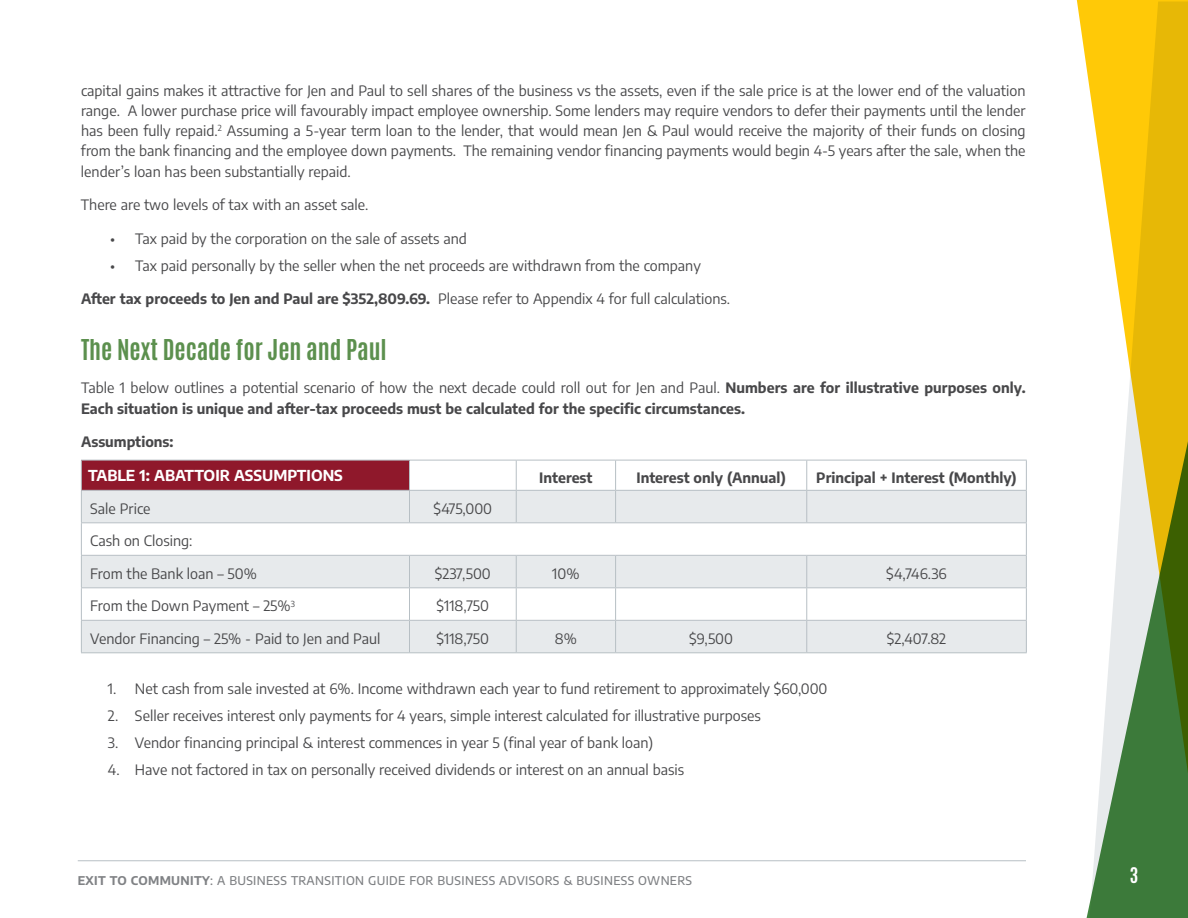
<style>
.page{position:relative;width:1188px;height:918px;background:#fff}
.page>*{position:absolute;margin:0;border:0;box-sizing:border-box;transform-origin:0 0}
.t1{font:700 24px "Antonio";color:#5c904e}
.t2{font:700 18px "Antonio";color:#fff}
.t3{font:700 15px "Encode Sans";color:#fff}
.t4{font:14.25px/20.2px "Encode Sans";color:#48484a;text-align:justify}
.t5{font:700 14.25px/20.2px "Encode Sans";color:#48484a}
.t6{font:500 12px "Encode Sans";letter-spacing:.03em;color:#808285}
.s1{font-weight:400}
.s2{font-weight:700}
</style>
<div class="page">
<svg style="left:1076px;top:0;width:112px;height:193px;background:#f7ca27"></svg>
<svg style="left:1086px;top:193px;width:102px;height:725px"></svg>
<hr style="left:78px;top:860px;width:948px;height:1px;background:#b7bfc4">
<div style="left:81px;top:460px;width:329px;height:30px;background:#8f182b"></div>
<div style="left:82px;top:491px;width:944px;height:161px;background:#e7eaec"></div>
<svg style="left:82px;top:523px;width:944px;height:97px"></svg>
<hr style="left:81px;top:460px;width:329px;height:1px;background:#b7bfc4">
<hr style="left:81px;top:460px;width:1px;height:30px;background:#b7bfc4">
<hr style="left:410px;top:460px;width:106px;height:1px;background:#b7bfc4">
<hr style="left:409px;top:460px;width:1px;height:30px;background:#b7bfc4">
<hr style="left:516px;top:460px;width:100px;height:1px;background:#b7bfc4">
<hr style="left:516px;top:460px;width:1px;height:30px;background:#b7bfc4">
<hr style="left:616px;top:460px;width:191px;height:1px;background:#b7bfc4">
<hr style="left:615px;top:460px;width:1px;height:30px;background:#b7bfc4">
<hr style="left:807px;top:460px;width:220px;height:1px;background:#b7bfc4">
<hr style="left:806px;top:460px;width:1px;height:30px;background:#b7bfc4">
<hr style="left:1026px;top:460px;width:1px;height:30px;background:#b7bfc4">
<hr style="left:409px;top:491px;width:1px;height:31px;background:#b7bfc4">
<hr style="left:516px;top:491px;width:1px;height:31px;background:#b7bfc4">
<hr style="left:615px;top:491px;width:1px;height:31px;background:#b7bfc4">
<hr style="left:806px;top:491px;width:1px;height:31px;background:#b7bfc4">
<hr style="left:81px;top:522px;width:329px;height:1px;background:#b7bfc4">
<hr style="left:410px;top:522px;width:106px;height:1px;background:#b7bfc4">
<hr style="left:516px;top:522px;width:100px;height:1px;background:#b7bfc4">
<hr style="left:616px;top:522px;width:191px;height:1px;background:#b7bfc4">
<hr style="left:807px;top:522px;width:220px;height:1px;background:#b7bfc4">
<hr style="left:81px;top:555px;width:329px;height:1px;background:#b7bfc4">
<hr style="left:410px;top:555px;width:106px;height:1px;background:#b7bfc4">
<hr style="left:409px;top:556px;width:1px;height:31px;background:#b7bfc4">
<hr style="left:516px;top:555px;width:100px;height:1px;background:#b7bfc4">
<hr style="left:516px;top:556px;width:1px;height:31px;background:#b7bfc4">
<hr style="left:616px;top:555px;width:191px;height:1px;background:#b7bfc4">
<hr style="left:615px;top:556px;width:1px;height:31px;background:#b7bfc4">
<hr style="left:807px;top:555px;width:220px;height:1px;background:#b7bfc4">
<hr style="left:806px;top:556px;width:1px;height:31px;background:#b7bfc4">
<hr style="left:81px;top:587px;width:329px;height:1px;background:#b7bfc4">
<hr style="left:410px;top:587px;width:106px;height:1px;background:#b7bfc4">
<hr style="left:409px;top:588px;width:1px;height:32px;background:#b7bfc4">
<hr style="left:516px;top:587px;width:100px;height:1px;background:#b7bfc4">
<hr style="left:516px;top:588px;width:1px;height:32px;background:#b7bfc4">
<hr style="left:616px;top:587px;width:191px;height:1px;background:#b7bfc4">
<hr style="left:615px;top:588px;width:1px;height:32px;background:#b7bfc4">
<hr style="left:807px;top:587px;width:220px;height:1px;background:#b7bfc4">
<hr style="left:806px;top:588px;width:1px;height:32px;background:#b7bfc4">
<hr style="left:81px;top:620px;width:329px;height:1px;background:#b7bfc4">
<hr style="left:410px;top:620px;width:106px;height:1px;background:#b7bfc4">
<hr style="left:409px;top:621px;width:1px;height:31px;background:#b7bfc4">
<hr style="left:516px;top:620px;width:100px;height:1px;background:#b7bfc4">
<hr style="left:516px;top:621px;width:1px;height:31px;background:#b7bfc4">
<hr style="left:616px;top:620px;width:191px;height:1px;background:#b7bfc4">
<hr style="left:615px;top:621px;width:1px;height:31px;background:#b7bfc4">
<hr style="left:807px;top:620px;width:220px;height:1px;background:#b7bfc4">
<hr style="left:806px;top:621px;width:1px;height:31px;background:#b7bfc4">
<hr style="left:81px;top:490px;width:329px;height:1px;background:#b7bfc4">
<hr style="left:81px;top:491px;width:1px;height:31px;background:#b7bfc4">
<hr style="left:410px;top:490px;width:106px;height:1px;background:#b7bfc4">
<hr style="left:516px;top:490px;width:100px;height:1px;background:#b7bfc4">
<hr style="left:616px;top:490px;width:191px;height:1px;background:#b7bfc4">
<hr style="left:807px;top:490px;width:220px;height:1px;background:#b7bfc4">
<hr style="left:1026px;top:491px;width:1px;height:31px;background:#b7bfc4">
<hr style="left:81px;top:523px;width:1px;height:32px;background:#b7bfc4">
<hr style="left:1026px;top:523px;width:1px;height:32px;background:#b7bfc4">
<hr style="left:81px;top:556px;width:1px;height:31px;background:#b7bfc4">
<hr style="left:1026px;top:556px;width:1px;height:31px;background:#b7bfc4">
<hr style="left:81px;top:588px;width:1px;height:32px;background:#b7bfc4">
<hr style="left:1026px;top:588px;width:1px;height:32px;background:#b7bfc4">
<hr style="left:81px;top:621px;width:1px;height:31px;background:#b7bfc4">
<hr style="left:1026px;top:621px;width:1px;height:31px;background:#b7bfc4">
<hr style="left:81px;top:652px;width:329px;height:1px;background:#b7bfc4">
<hr style="left:410px;top:652px;width:106px;height:1px;background:#b7bfc4">
<hr style="left:516px;top:652px;width:100px;height:1px;background:#b7bfc4">
<hr style="left:616px;top:652px;width:191px;height:1px;background:#b7bfc4">
<hr style="left:807px;top:652px;width:220px;height:1px;background:#b7bfc4">
<p class="t4" style="left:81px;top:80px;width:946px">capital gains makes it attractive for Jen and Paul to sell shares of the business vs the assets, even if the sale price is at the lower end of the valuation range. A lower purchase price will favourably impact employee ownership. Some lenders may require vendors to defer their payments until the lender has been fully repaid.<sup>2</sup> Assuming a 5-year term loan to the lender, that would mean Jen &amp; Paul would receive the majority of their funds on closing from the bank financing and the employee down payments. The remaining vendor financing payments would begin 4-5 years after the sale, when the lender’s loan has been substantially repaid.</p>
<p class="t4" style="left:81px;top:194px;width:289px">There are two levels of tax with an asset sale.</p>
<p class="t4" style="left:110px;top:227px;width:358px">• Tax paid by the corporation on the sale of assets and</p>
<p class="t4" style="left:110px;top:255px;width:592px">• Tax paid personally by the seller when the net proceeds are withdrawn from the company</p>
<p class="t5" style="left:81px;top:288px;width:651px">After tax proceeds to Jen and Paul are $352,809.69. <span class="s1">Please refer to Appendix 4 for full calculations.</span></p>
<h1 class="t1" style="left:81px;top:331px;width:307px">The Next Decade for Jen and Paul</h1>
<p class="t5" style="left:81px;top:377px;width:946px"><span class="s1">Table 1 below outlines a potential scenario of how the next decade could roll out for Jen and Paul.</span> Numbers are for illustrative purposes only.<br>Each situation is unique and after-tax proceeds must be calculated for the specific circumstances.</p>
<p class="t5" style="left:81px;top:431px;width:94px">Assumptions:</p>
<p class="t3" style="left:88px;top:466px;width:256px">TABLE 1: ABATTOIR ASSUMPTIONS</p>
<p class="t5" style="left:539px;top:467px;width:55px">Interest</p>
<p class="t5" style="left:636px;top:467px;width:151px">Interest only (Annual)</p>
<p class="t5" style="left:816px;top:467px;width:202px">Principal + Interest (Monthly)</p>
<p class="t4" style="left:90px;top:498px;width:62px">Sale Price</p>
<p class="t4" style="left:434px;top:498px;width:60px">$475,000</p>
<p class="t4" style="left:90px;top:530px;width:104px">Cash on Closing:</p>
<p class="t4" style="left:90px;top:563px;width:168px">From the Bank loan – 50%</p>
<p class="t4" style="left:435px;top:563px;width:57px">$237,500</p>
<p class="t4" style="left:552px;top:563px;width:29px">10%</p>
<p class="t4" style="left:886px;top:563px;width:62px">$4,746.36</p>
<p class="t4" style="left:90px;top:595px;width:206px">From the Down Payment – 25%<sup>3</sup></p>
<p class="t4" style="left:437px;top:595px;width:54px">$118,750</p>
<p class="t4" style="left:90px;top:628px;width:292px">Vendor Financing – 25% - Paid to Jen and Paul</p>
<p class="t4" style="left:437px;top:628px;width:54px">$118,750</p>
<p class="t4" style="left:555px;top:628px;width:24px">8%</p>
<p class="t4" style="left:689px;top:628px;width:45px">$9,500</p>
<p class="t4" style="left:887px;top:628px;width:61px">$2,407.82</p>
<p class="t4" style="left:108px;top:678px;width:721px">1. Net cash from sale invested at 6%. Income withdrawn each year to fund retirement to approximately $60,000</p>
<p class="t4" style="left:108px;top:705px;width:654px">2. Seller receives interest only payments for 4 years, simple interest calculated for illustrative purposes</p>
<p class="t4" style="left:108px;top:732px;width:547px">3. Vendor financing principal &amp; interest commences in year 5 (final year of bank loan)</p>
<p class="t4" style="left:108px;top:759px;width:578px">4. Have not factored in tax on personally received dividends or interest on an annual basis</p>
<p class="t6" style="left:78px;top:872px;width:616px"><span class="s2">EXIT TO COMMUNITY</span>: A BUSINESS TRANSITION GUIDE FOR BUSINESS ADVISORS &amp; BUSINESS OWNERS</p>
<p class="t2" style="left:1130px;top:862px;width:10px">3</p>
</div>
